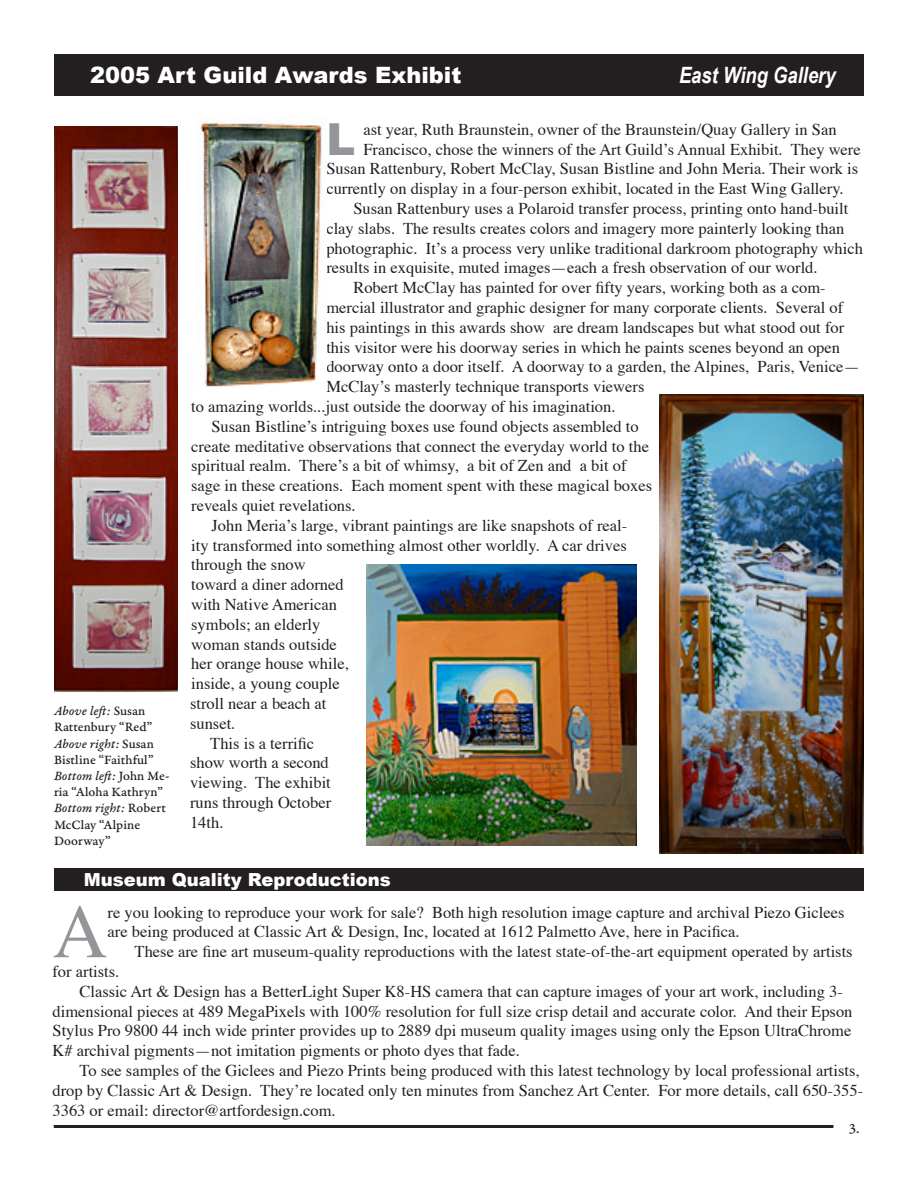
<style>
.page{position:relative;width:918px;height:1188px;background:#fff}
.page>*{position:absolute;margin:0;border:0;box-sizing:border-box;transform-origin:0 0}
.t1{font:76.35px "Times";color:#939598}
.Garamond_Body_Text{font:900 44.1px "Arial";color:#939598}
.t2{font:900 22.5px "Arial";color:#fff}
.t3{font:italic 700 22.5px "Arial Narrow";color:#fff}
.t4{font:900 18px "Arial";color:#fff}
.Garamond_Body_Text-2{font:16.5px/19.8px "Times";color:#231f20}
.Garamond_Caption{font:15px "Garamond Premr Pro Capt";color:#231f20}
.t5{font:13.5px/16.2px "Garamond Premr Pro Med Capt";color:#231f20}
.s1{font-size:24.15px;color:#fff}
.s2{font-family:"Garamond Premr Pro Med It Capt"}
.s3{font-family:"Garamond Premr Pro Capt"}
</style>
<div class="page">
<hr style="left:54px;top:1125px;width:779px;height:3px;background:#231f20">
<div style="left:54px;top:868px;width:810px;height:22px;background:#231f20"></div>
<div style="left:54px;top:54px;width:810px;height:42px;background:#231f20"></div>
<img style="left:54px;top:126px;width:124px;height:566px">
<img style="left:659px;top:395px;width:204px;height:459px">
<img style="left:366px;top:564px;width:270px;height:282px">
<img style="left:200px;top:120px;width:126px;height:267px">
<p class="t2" style="left:90px;top:63px;width:373px">2005 Art Guild Awards Exhibit</p>
<p class="t3" style="left:679px;top:62px;width:158px">East Wing Gallery</p>
<p class="Garamond_Body_Text" style="left:326px;top:114px;width:38px">L<span class="s1">.</span></p>
<p class="Garamond_Body_Text-2" style="left:363px;top:118px;width:475px">ast year, Ruth Braunstein, owner of the Braunstein/Quay Gallery in San</p>
<p class="Garamond_Body_Text-2" style="left:363px;top:138px;width:499px">Francisco, chose the winners of the Art Guild’s Annual Exhibit. They were</p>
<p class="Garamond_Body_Text-2" style="left:326px;top:158px;width:533px">Susan Rattenbury, Robert McClay, Susan Bistline and John Meria. Their work is</p>
<p class="Garamond_Body_Text-2" style="left:326px;top:177px;width:519px">currently on display in a four-person exhibit, located in the East Wing Gallery.</p>
<p class="Garamond_Body_Text-2" style="left:326px;top:197px;width:538px;text-indent:27px">Susan Rattenbury uses a Polaroid transfer process, printing onto hand-built clay slabs. The results creates colors and imagery more painterly looking than photographic. It’s a process very unlike traditional darkroom photography which results in exquisite, muted images—each a fresh observation of our world.</p>
<p class="Garamond_Body_Text-2" style="left:353px;top:276px;width:474px">Robert McClay has painted for over fifty years, working both as a com-</p>
<p class="Garamond_Body_Text-2" style="left:326px;top:296px;width:518px">mercial illustrator and graphic designer for many corporate clients. Several of</p>
<p class="Garamond_Body_Text-2" style="left:326px;top:316px;width:519px">his paintings in this awards show are dream landscapes but what stood out for</p>
<p class="Garamond_Body_Text-2" style="left:326px;top:336px;width:515px">this visitor were his doorway series in which he paints scenes beyond an open</p>
<p class="Garamond_Body_Text-2" style="left:326px;top:356px;width:535px">doorway onto a door itself. A doorway to a garden, the Alpines, Paris, Venice—</p>
<p class="Garamond_Body_Text-2" style="left:326px;top:375px;width:320px">McClay’s masterly technique transports viewers</p>
<p class="Garamond_Body_Text-2" style="left:191px;top:395px;width:426px">to amazing worlds...just outside the doorway of his imagination.</p>
<p class="Garamond_Body_Text-2" style="left:191px;top:415px;width:463px;text-indent:20px">Susan Bistline’s intriguing boxes use found objects assembled to create meditative observations that connect the everyday world to the spiritual realm. There’s a bit of whimsy, a bit of Zen and a bit of sage in these creations. Each moment spent with these magical boxes reveals quiet revelations.</p>
<p class="Garamond_Body_Text-2" style="left:190px;top:514px;width:439px;text-indent:21px">John Meria’s large, vibrant paintings are like snapshots of real&shy;ity transformed into something almost other worldly. A car drives through the snow<br>toward a diner adorned<br>with Native American<br>symbols; an elderly<br>woman stands outside<br>her orange house while,<br>inside, a young couple<br>stroll near a beach at<br>sunset.</p>
<p class="Garamond_Body_Text-2" style="left:190px;top:732px;width:143px;text-indent:20px">This is a terrific show worth a second viewing. The exhibit runs through October<br>14th.</p>
<p class="t5" style="left:54px;top:703px;width:100px"><span class="s2">Above left:</span> Susan<br>Rattenbury “Red”</p>
<p class="t5" style="left:54px;top:736px;width:101px"><span class="s2">Above right:</span> Susan<br>Bistline <span class="s3">“</span>Faithful”</p>
<p class="t5" style="left:54px;top:768px;width:117px"><span class="s2">Bottom left:</span> John Me&shy;ria “Aloha Kathryn”</p>
<p class="t5" style="left:54px;top:800px;width:113px"><span class="s2">Bottom right:</span> Robert<br>McClay “Alpine<br>Doorway”</p>
<p class="t4" style="left:84px;top:869px;width:308px">Museum Quality Reproductions</p>
<p class="t1" style="left:52px;top:860px;width:57px">A</p>
<p class="Garamond_Body_Text-2" style="left:108px;top:901px;width:738px">re you looking to reproduce your work for sale? Both high resolution image capture and archival Piezo Giclees are being produced at Classic Art &amp; Design, Inc, located at 1612 Palmetto Ave, here in Pacifica.</p>
<p class="Garamond_Body_Text-2" style="left:135px;top:940px;width:720px">These are fine art museum-quality reproductions with the latest state-of-the-art equipment operated by artists</p>
<p class="Garamond_Body_Text-2" style="left:52px;top:960px;width:68px">for artists.</p>
<p class="Garamond_Body_Text-2" style="left:52px;top:980px;width:802px;text-indent:27px">Classic Art &amp; Design has a BetterLight Super K8-HS camera that can capture images of your art work, including 3- dimensional pieces at 489 MegaPixels with 100% resolution for full size crisp detail and accurate color. And their Epson Stylus Pro 9800 44 inch wide printer provides up to 2889 dpi museum quality images using only the Epson UltraChrome K# archival pigments—not imitation pigments or photo dyes that fade.</p>
<p class="Garamond_Body_Text-2" style="left:52px;top:1059px;width:812px;text-indent:27px">To see samples of the Giclees and Piezo Prints being produced with this latest technology by local professional artists, drop by Classic Art &amp; Design. They’re located only ten minutes from Sanchez Art Center. For more details, call 650-355-<br>3363 or email: director@artfordesign.com.</p>
<p class="Garamond_Caption" style="left:849px;top:1119px;width:12px">3.</p>
</div>
